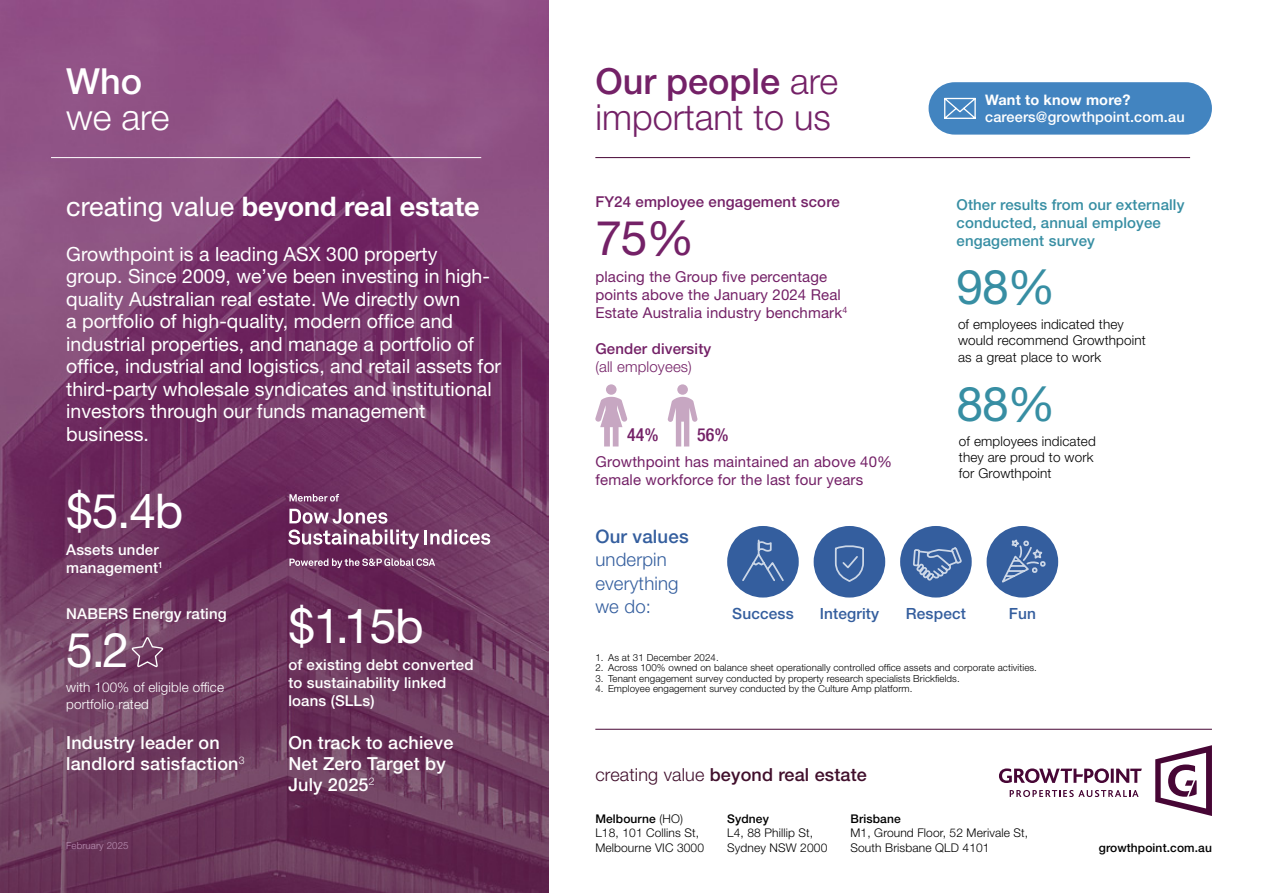
<style>
.page{position:relative;width:1263px;height:893px;background:#fff}
.page>*{position:absolute;margin:0;border:0;box-sizing:border-box;transform-origin:0 0}
.t1{font:48px "Helvetica Neue LT Pro";color:#fff}
.t2{font:48px "Helvetica Neue LT Pro";color:#378ea3}
.t3{font:48px "Helvetica Neue LT Pro";color:#742167}
.t4{font:300 36px/36px "Helvetica Neue LT Pro";color:#742167}
.t5{font:300 36px "Helvetica Neue LT Pro";color:#fff}
.t6{font:500 36px "Helvetica Neue LT Pro";color:#fff}
.t7{font:700 27px "Helvetica Neue LT Pro";color:#fff}
.t8{font:19.5px/22.5px "Helvetica Neue LT Pro";color:#fff}
.t9{font:300 18.6px/23.2px "Helvetica Neue LT Pro";letter-spacing:.01em;color:#345e9e}
.t10{font:500 18.6px "Helvetica Neue LT Pro";letter-spacing:.01em;color:#345e9e}
.t11{font:500 18px/21px "Helvetica Neue LT Pro";letter-spacing:.01em;color:#fff}
.t12{font:500 18px "Helvetica Neue LT Pro";letter-spacing:.01em;color:#410f2c}
.t13{font:500 condensed 18px "Helvetica Neue LT Pro";color:#742167}
.t14{font:500 15.45px "Helvetica Neue LT Pro";letter-spacing:.01em;color:#345e9e}
.t15{font:15px/18px "Helvetica Neue LT Pro";letter-spacing:.01em;color:#742167}
.t16{font:500 15px/18px "Helvetica Neue LT Pro";letter-spacing:.01em;color:#fff}
.t17{font:500 15px/18px "Helvetica Neue LT Pro";letter-spacing:.01em;color:#378ea3}
.t18{font:500 15px "Helvetica Neue LT Pro";letter-spacing:.01em;color:#742167}
.t19{font:300 15px "Helvetica Neue LT Pro";letter-spacing:.01em;color:#742167}
.t20{font:500 14.55px "Helvetica Neue LT Pro";letter-spacing:.01em;color:#fff}
.t21{font:700 14.55px "Helvetica Neue LT Pro";letter-spacing:.01em;color:#fff}
.t22{font:300 13.5px/16.2px "Helvetica Neue LT Pro";letter-spacing:.01em;color:#000}
.t23{font:300 13.5px/16.2px "Helvetica Neue LT Pro";letter-spacing:.01em;color:#fff}
.t24{font:300 12px/14.4px "Helvetica Neue LT Pro";letter-spacing:.01em;color:#000}
.t25{font:500 12px "Helvetica Neue LT Pro";letter-spacing:.01em;color:#000}
.t26{font:300 9.75px "Helvetica Neue LT Pro";letter-spacing:.01em;color:#000}
.t27{font:300 9.75px "Helvetica Neue LT Pro";letter-spacing:.01em;color:#b990b3}
.s1{font-weight:400}
.s2{font-weight:500}
.s3{font-weight:300}
</style>
<div class="page">
<img style="left:0;top:0;width:548px;height:893px">
<hr style="left:595px;top:157px;width:595px;height:1px;background:#470635">
<hr style="left:51px;top:157px;width:430px;height:1px;background:#fff">
<svg style="left:1155px;top:745px;width:57px;height:71px"></svg>
<svg style="left:999px;top:768px;width:143px;height:15px"></svg>
<svg style="left:1010px;top:790px;width:128px;height:7px"></svg>
<hr style="left:595px;top:729px;width:617px;height:1px;background:#470635">
<div style="left:677px;top:384px;width:11px;height:11px;background:#c7a7c2;border-radius:50%"></div>
<svg style="left:668px;top:397px;width:29px;height:49px"></svg>
<div style="left:606px;top:384px;width:10px;height:11px;background:#c7a7c2;border-radius:50%"></div>
<svg style="left:595px;top:397px;width:32px;height:49px"></svg>
<div style="left:900px;top:526px;width:72px;height:71px;background:#345e9e;border-radius:50%"></div>
<svg style="left:912px;top:526px;width:51px;height:55px"></svg>
<div style="left:727px;top:526px;width:72px;height:71px;background:#345e9e;border-radius:50%"></div>
<svg style="left:742px;top:539px;width:42px;height:42px"></svg>
<div style="left:814px;top:526px;width:71px;height:71px;background:#345e9e;border-radius:50%"></div>
<svg style="left:834px;top:545px;width:30px;height:37px"></svg>
<div style="left:986px;top:526px;width:72px;height:71px;background:#345e9e;border-radius:50%"></div>
<svg style="left:1002px;top:539px;width:44px;height:44px"></svg>
<svg style="left:131px;top:636px;width:33px;height:32px"></svg>
<div style="left:928px;top:82px;width:284px;height:53px;background:#4284c0;border-radius:26px"></div>
<svg style="left:944px;top:97px;width:32px;height:22px"></svg>
<svg style="left:289px;top:494px;width:50px;height:8px"></svg>
<svg style="left:289px;top:558px;width:146px;height:10px"></svg>
<svg style="left:288px;top:509px;width:131px;height:40px"></svg>
<svg style="left:425px;top:529px;width:65px;height:16px"></svg>
<h2 class="t6" style="left:66px;top:59px;width:77px">Who</h2>
<h2 class="t5" style="left:66px;top:95px;width:105px">we are</h2>
<h3 class="t7" style="left:66px;top:189px;width:415px"><span class="s1">creating value</span> beyond real estate</h3>
<p class="t8" style="left:66px;top:242px;width:436px">Growthpoint is a leading ASX 300 property<br>group. Since 2009, we’ve been investing in high&shy;quality Australian real estate. We directly own<br>a portfolio of high-quality, modern office and industrial properties, and manage a portfolio of office, industrial and logistics, and retail assets for third-party wholesale syndicates and institutional investors through our funds management business.</p>
<h1 class="t1" style="left:66px;top:481px;width:119px">$5.4b</h1>
<p class="t16" style="left:66px;top:541px;width:98px">Assets under management<sup>1</sup></p>
<p class="t16" style="left:66px;top:605px;width:162px">NABERS Energy rating</p>
<h1 class="t1" style="left:66px;top:620px;width:65px">5.2</h1>
<p class="t23" style="left:66px;top:679px;width:159px">with 100% of eligible office portfolio rated</p>
<h1 class="t1" style="left:288px;top:596px;width:137px">$1.15b</h1>
<p class="t16" style="left:288px;top:655px;width:187px">of existing debt converted to sustainability linked loans (SLLs)</p>
<p class="t11" style="left:66px;top:732px;width:180px">Industry leader on landlord satisfaction<sup>3</sup></p>
<p class="t11" style="left:288px;top:732px;width:166px">On track to achieve<br>Net Zero Target by<br>July 2025<sup>2</sup></p>
<p class="t27" style="left:66px;top:840px;width:64px">February 2025</p>
<h2 class="t4" style="left:595px;top:62px;width:244px"><span class="s2">Our people</span> are important to us</h2>
<p class="t18" style="left:595px;top:193px;width:246px">FY24 employee engagement score</p>
<h1 class="t3" style="left:595px;top:209px;width:100px">75%</h1>
<p class="t15" style="left:595px;top:268px;width:253px">placing the Group five percentage points above the January 2024 Real<br>Estate Australia industry benchmark<sup>4</sup></p>
<p class="t18" style="left:595px;top:339px;width:117px">Gender diversity</p>
<p class="t19" style="left:595px;top:357px;width:98px">(all employees)</p>
<p class="t13" style="left:627px;top:424px;width:33px">44%</p>
<p class="t13" style="left:697px;top:424px;width:33px">56%</p>
<p class="t15" style="left:596px;top:453px;width:298px">Growthpoint has maintained an above 40% female workforce for the last four years</p>
<p class="t21" style="left:985px;top:90px;width:147px">Want to know more?</p>
<p class="t20" style="left:985px;top:108px;width:201px">careers@growthpoint.com.au</p>
<p class="t17" style="left:956px;top:195px;width:229px">Other results from our externally conducted, annual employee engagement survey</p>
<h1 class="t2" style="left:956px;top:257px;width:100px">98%</h1>
<p class="t22" style="left:958px;top:316px;width:189px">of employees indicated they would recommend Growthpoint as a great place to work</p>
<h1 class="t2" style="left:956px;top:374px;width:100px">88%</h1>
<p class="t22" style="left:959px;top:433px;width:138px">of employees indicated they are proud to work for Growthpoint</p>
<p class="t10" style="left:595px;top:525px;width:95px">Our values</p>
<p class="t9" style="left:595px;top:548px;width:85px">underpin everything we do:</p>
<p class="t14" style="left:732px;top:604px;width:63px">Success</p>
<p class="t14" style="left:820px;top:604px;width:61px">Integrity</p>
<p class="t14" style="left:906px;top:604px;width:62px">Respect</p>
<p class="t14" style="left:1009px;top:604px;width:29px">Fun</p>
<p class="t26" style="left:595px;top:651px;width:125px">1. As at 31 December 2024.</p>
<p class="t26" style="left:595px;top:662px;width:443px">2. Across 100% owned on balance sheet operationally controlled office assets and corporate activities.</p>
<p class="t26" style="left:595px;top:672px;width:366px">3. Tenant engagement survey conducted by property research specialists Brickfields.</p>
<p class="t26" style="left:595px;top:683px;width:319px">4. Employee engagement survey conducted by the Culture Amp platform.</p>
<p class="t12" style="left:595px;top:763px;width:273px"><span class="s3">creating value</span> beyond real estate</p>
<p class="t24" style="left:595px;top:811px;width:110px"><span class="s2">Melbourne</span> (HO)<br>L18, 101 Collins St,<br>Melbourne VIC 3000</p>
<p class="t25" style="left:727px;top:811px;width:43px">Sydney</p>
<p class="t24" style="left:727px;top:826px;width:102px">L4, 88 Phillip St,<br>Sydney NSW 2000</p>
<p class="t25" style="left:850px;top:811px;width:52px">Brisbane</p>
<p class="t24" style="left:850px;top:826px;width:179px">M1, Ground Floor, 52 Merivale St,<br>South Brisbane QLD 4101</p>
<p class="t25" style="left:1099px;top:840px;width:115px">growthpoint.com.au</p>
</div>
